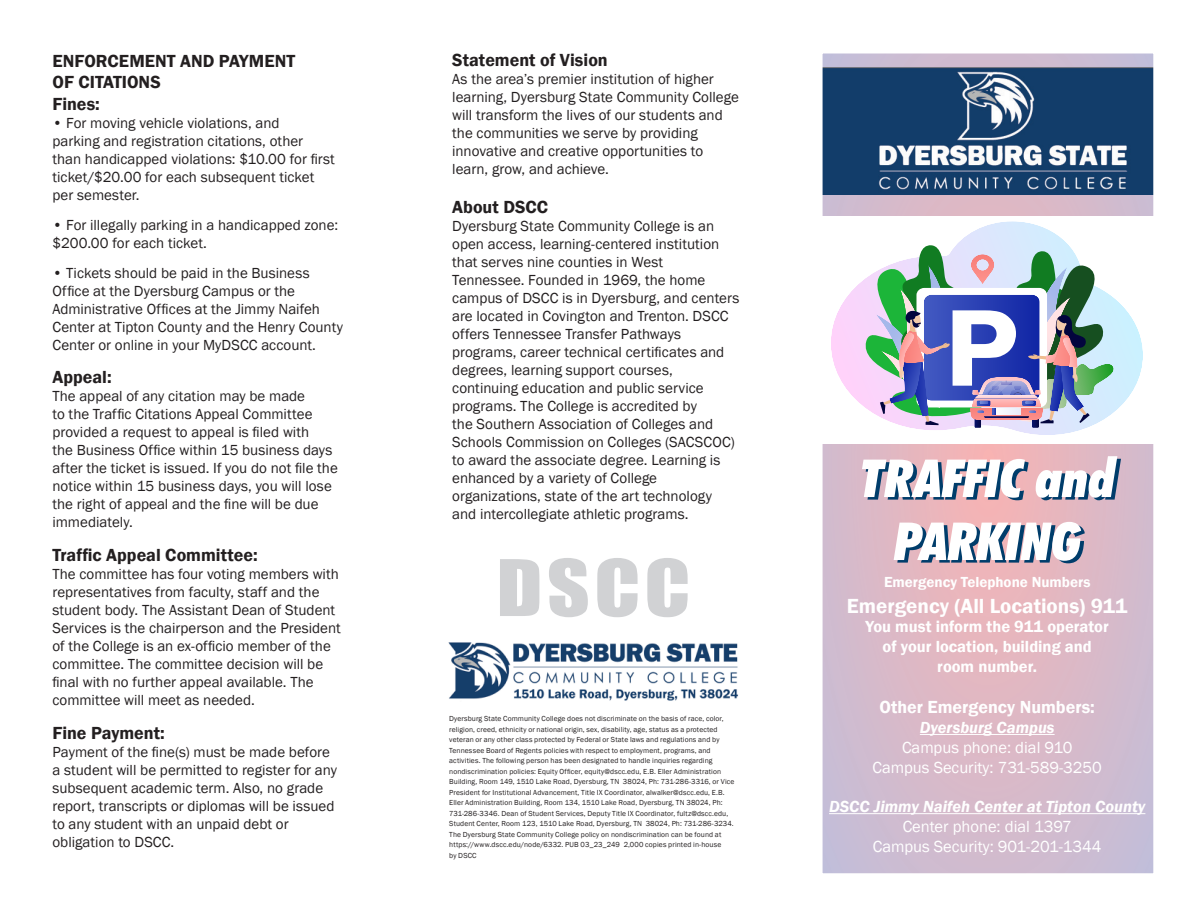
<style>
.page{position:relative;width:1188px;height:918px;background:#fff}
.page>*{position:absolute;margin:0;border:0;box-sizing:border-box;transform-origin:0 0}
.t1{font:72px "Impact";color:#d1d2d4;scale:1.15 1}
.t2{font:italic 900 condensed 52.5px/63px "Futura BT";color:#003d6b;text-align:center}
.t3{font:600 21px "Franklin Gothic";color:#fff}
.t4{font:600 18px/21.6px "Franklin Gothic";color:#231f20}
.t5{font:600 18px "Franklin Gothic";color:#fff}
.t6{font:16.5px/19.8px "Franklin Gothic";color:#fff;text-align:center}
.t7{font:600 16.5px/19.8px "Franklin Gothic";color:#fff;text-align:center}
.t8{font:italic 600 16.5px "Franklin Gothic";color:#fff}
.t9{font:15px/18px "Franklin Gothic";color:#231f20}
.t10{font:600 15px "Franklin Gothic";color:#fff}
.t11{font:7.5px/10.5px "Franklin Gothic";letter-spacing:.015em;color:#231f20}
</style>
<div class="page">
<img style="left:448px;top:642px;width:290px;height:59px">
<svg style="left:824px;top:55px;width:328px;height:817px;background:#d9b8c7"></svg>
<hr style="left:920px;top:734px;width:135px;height:1px;background:#fff">
<hr style="left:829px;top:813px;width:316px;height:1px;background:#fff">
<img style="left:824px;top:67px;width:328px;height:127px">
<div style="left:821px;top:216px;width:334px;height:228px;background:#fff"></div>
<svg style="left:831px;top:221px;width:312px;height:214px"></svg>
<svg style="left:859px;top:245px;width:257px;height:183px"></svg>
<div style="left:820px;top:51px;width:336px;height:825px;border:3px solid #fff"></div>
<p class="t4" style="left:52px;top:51px;width:244px">ENFORCEMENT AND PAYMENT<br>OF CITATIONS<br>Fines:</p>
<p class="t9" style="left:52px;top:114px;width:284px">• For moving vehicle violations, and<br>parking and registration citations, other than handicapped violations: $10.00 for first ticket/$20.00 for each subsequent ticket per semester.</p>
<p class="t9" style="left:52px;top:216px;width:287px">• For illegally parking in a handicapped zone: $200.00 for each ticket.</p>
<p class="t9" style="left:52px;top:264px;width:292px">• Tickets should be paid in the Business Office at the Dyersburg Campus or the Administrative Offices at the Jimmy Naifeh Center at Tipton County and the Henry County Center or online in your MyDSCC account.</p>
<p class="t4" style="left:52px;top:367px;width:61px">Appeal:</p>
<p class="t9" style="left:52px;top:388px;width:287px">The appeal of any citation may be made<br>to the Traffic Citations Appeal Committee provided a request to appeal is filed with<br>the Business Office within 15 business days after the ticket is issued. If you do not file the notice within 15 business days, you will lose the right of appeal and the fine will be due immediately.</p>
<p class="t4" style="left:52px;top:544px;width:207px">Traffic Appeal Committee:</p>
<p class="t9" style="left:52px;top:565px;width:290px">The committee has four voting members with representatives from faculty, staff and the student body. The Assistant Dean of Student Services is the chairperson and the President of the College is an ex-officio member of the committee. The committee decision will be final with no further appeal available. The committee will meet as needed.</p>
<p class="t4" style="left:52px;top:723px;width:114px">Fine Payment:</p>
<p class="t9" style="left:52px;top:743px;width:286px">Payment of the fine(s) must be made before a student will be permitted to register for any subsequent academic term. Also, no grade report, transcripts or diplomas will be issued to any student with an unpaid debt or obligation to DSCC.</p>
<p class="t4" style="left:452px;top:50px;width:157px">Statement of Vision</p>
<p class="t9" style="left:452px;top:70px;width:288px">As the area’s premier institution of higher learning, Dyersburg State Community College will transform the lives of our students and the communities we serve by providing innovative and creative opportunities to learn, grow, and achieve.</p>
<p class="t4" style="left:452px;top:197px;width:97px">About DSCC</p>
<p class="t9" style="left:452px;top:217px;width:289px">Dyersburg State Community College is an open access, learning-centered institution that serves nine counties in West<br>Tennessee. Founded in 1969, the home campus of DSCC is in Dyersburg, and centers are located in Covington and Trenton. DSCC offers Tennessee Transfer Pathways programs, career technical certificates and degrees, learning support courses, continuing education and public service programs. The College is accredited by<br>the Southern Association of Colleges and Schools Commission on Colleges (SACSCOC) to award the associate degree. Learning is enhanced by a variety of College organizations, state of the art technology and intercollegiate athletic programs.</p>
<h1 class="t1" style="left:497px;top:549px;width:170px">DSCC</h1>
<p class="t11" style="left:449px;top:714px;width:287px">Dyersburg State Community College does not discriminate on the basis of race, color, religion, creed, ethnicity or national origin, sex, disability, age, status as a protected veteran or any other class protected by Federal or State laws and regulations and by Tennessee Board of Regents policies with respect to employment, programs, and activities. The following person has been designated to handle inquiries regarding nondiscrimination policies: Equity Officer, equity@dscc.edu, E.B. Eller Administration Building, Room 149, 1510 Lake Road, Dyersburg, TN 38024, Ph: 731-286-3316, or Vice President for Institutional Advancement, Title IX Coordinator, alwalker@dscc.edu, E.B.<br>Eller Administration Building, Room 134, 1510 Lake Road, Dyersburg, TN 38024, Ph:<br>731-286-3346. Dean of Student Services, Deputy Title IX Coordinator, fultz@dscc.edu, Student Center, Room 123, 1510 Lake Road, Dyersburg, TN 38024, Ph: 731-286-3234.<br>The Dyersburg State Community College policy on nondiscrimination can be found at https://www.dscc.edu/node/6332. PUB 03_23_249 2,000 copies printed in-house<br>by DSCC</p>
<h2 class="t2" style="left:864px;top:452px;width:257px">TRAFFIC and<br>PARKING</h2>
<p class="t10" style="left:884px;top:576px;width:208px">Emergency Telephone Numbers</p>
<h3 class="t3" style="left:847px;top:597px;width:282px">Emergency (All Locations) 911</h3>
<p class="t7" style="left:866px;top:618px;width:245px">You must inform the 911 operator of your location, building and room number.</p>
<p class="t5" style="left:880px;top:700px;width:217px">Other Emergency Numbers:</p>
<p class="t8" style="left:920px;top:721px;width:136px">Dyersburg Campus</p>
<p class="t6" style="left:873px;top:738px;width:231px">Campus phone: dial 910<br>Campus Security: 731-589-3250</p>
<p class="t8" style="left:829px;top:800px;width:318px">DSCC Jimmy Naifeh Center at Tipton County</p>
<p class="t6" style="left:873px;top:817px;width:230px">Center phone: dial 1397<br>Campus Security: 901-201-1344</p>
</div>
